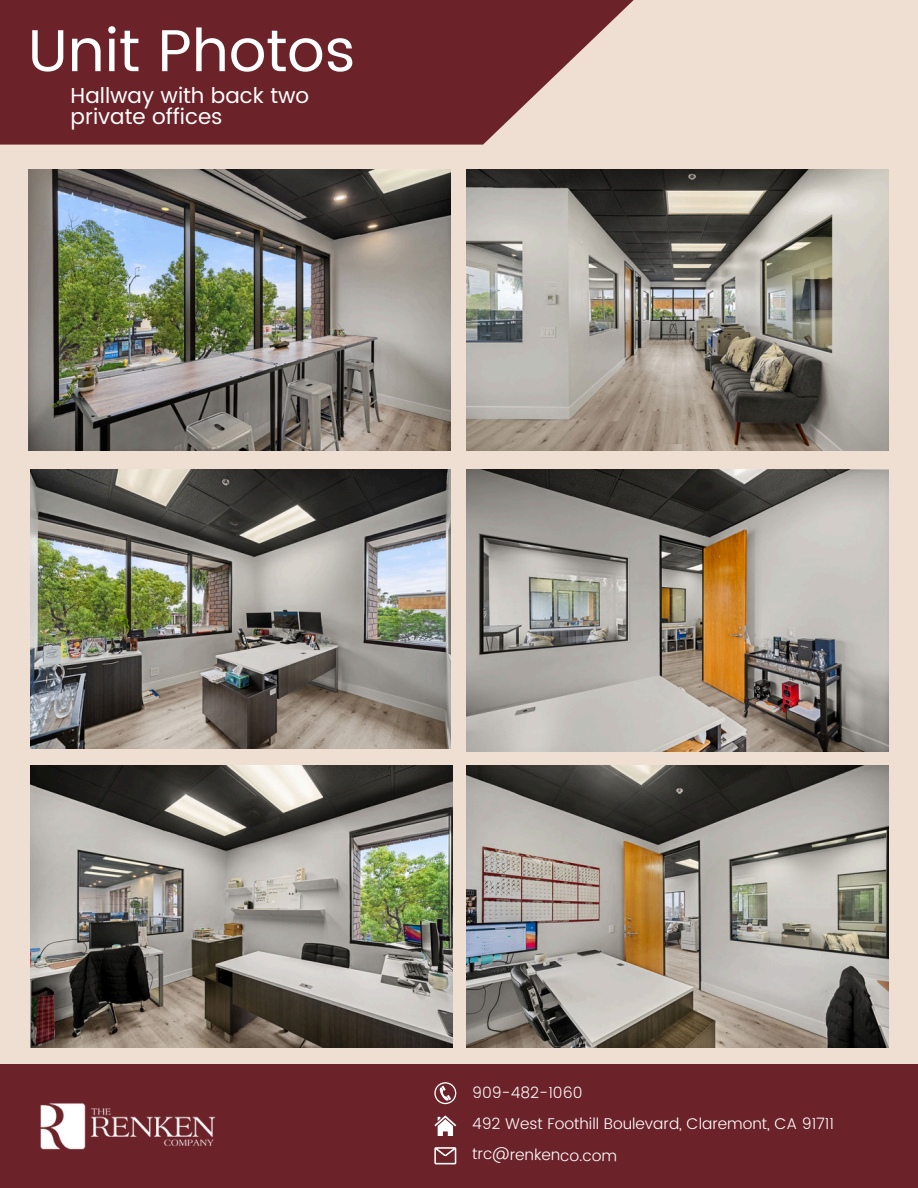
<style>
.page{position:relative;width:918px;height:1188px;background:#eedfd2}
.page>*{position:absolute;margin:0;border:0;box-sizing:border-box;transform-origin:0 0}
.t1{font:59.1px "Poppins";color:#fff}
.t2{font:21.6px/21.3px "Poppins";color:#fff}
.t3{font:300 15.45px "Poppins";color:#fff}
</style>
<div class="page">
<div style="left:0;top:1064px;width:918px;height:124px;background:#6b2229"></div>
<svg style="left:434px;top:1115px;width:22px;height:21px"></svg>
<svg style="left:434px;top:1147px;width:22px;height:17px"></svg>
<svg style="left:434px;top:1082px;width:22px;height:22px"></svg>
<img style="left:40px;top:1102px;width:176px;height:48px">
<svg style="left:0;top:0;width:634px;height:145px;background:#7a383d"></svg>
<img style="left:28px;top:169px;width:422px;height:282px">
<img style="left:467px;top:169px;width:422px;height:282px">
<img style="left:31px;top:766px;width:422px;height:281px">
<img style="left:31px;top:470px;width:420px;height:279px">
<img style="left:467px;top:470px;width:422px;height:281px">
<img style="left:467px;top:766px;width:422px;height:281px">
<p class="t1" style="left:28px;top:16px;width:329px">Unit Photos</p>
<p class="t2" style="left:71px;top:85px;width:240px">Hallway with back two private offices</p>
<p class="t3" style="left:472px;top:1084px;width:112px">909-482-1060</p>
<p class="t3" style="left:472px;top:1114px;width:363px">492 West Foothill Boulevard, Claremont, CA 91711</p>
<p class="t3" style="left:473px;top:1145px;width:146px;rotate:1deg">trc@renkenco.com</p>
</div>
